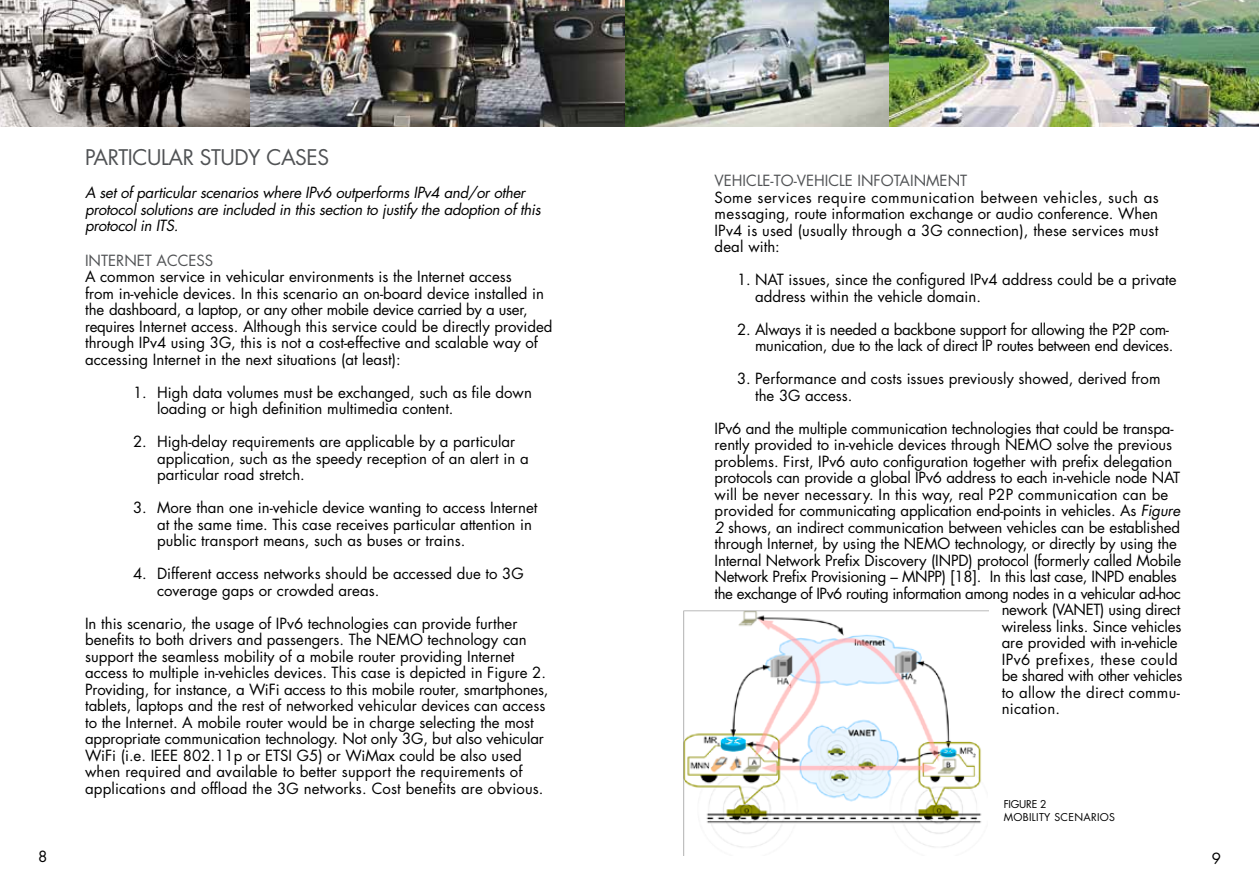
<style>
.page{position:relative;width:1259px;height:893px;background:#fff}
.page>*{position:absolute;margin:0;border:0;box-sizing:border-box;transform-origin:0 0}
.t1{font:21px "Futura";letter-spacing:-.02em;color:#515355}
.t2{font:15px/16.5px "Futura";color:#000}
.t3{font:15px/16.5px "Futura";letter-spacing:-.02em;color:#000;text-align:right}
.t4{font:italic 15px/16.5px "Futura";letter-spacing:-.02em;color:#000}
.t5{font:15px "Futura";letter-spacing:-.03em;color:#000}
.t6{font:15px "Futura";color:#515355}
.t7{font:15px "Futura";letter-spacing:.02em;color:#000}
.t8{font:15px "Futura";letter-spacing:.03em;color:#000}
.t9{font:10.5px/13.5px "Futura";letter-spacing:.03em;color:#000}
.s1{font-style:italic}
</style>
<div class="page">
<img style="left:0;top:0;width:625px;height:126px">
<img style="left:625px;top:0;width:634px;height:126px">
<img style="left:683px;top:611px;width:306px;height:245px">
<h1 class="t1" style="left:85px;top:144px;width:246px">PARTICULAR STUDY CASES</h1>
<p class="t4" style="left:85px;top:184px;width:457px">A set of particular scenarios where IPv6 outperforms IPv4 and/or other protocol solutions are included in this section to justify the adoption of this protocol in ITS.</p>
<p class="t6" style="left:85px;top:250px;width:130px">INTERNET ACCESS</p>
<p class="t2" style="left:85px;top:268px;width:469px">A common service in vehicular environments is the Internet access<br>from in-vehicle devices. In this scenario an on-board device installed in the dashboard, a laptop, or any other mobile device carried by a user, requires Internet access. Although this service could be directly provided through IPv4 using 3G, this is not a cost-effective and scalable way of accessing Internet in the next situations (at least):</p>
<p class="t2" style="left:157px;top:384px;width:376px;text-indent:-24px">1. High data volumes must be exchanged, such as file down loading or high definition multimedia content.</p>
<p class="t2" style="left:157px;top:433px;width:373px;text-indent:-24px">2. High-delay requirements are applicable by a particular application, such as the speedy reception of an alert in a particular road stretch.</p>
<p class="t2" style="left:157px;top:499px;width:382px;text-indent:-24px">3. More than one in-vehicle device wanting to access Internet at the same time. This case receives particular attention in public transport means, such as buses or trains.</p>
<p class="t2" style="left:157px;top:565px;width:368px;text-indent:-24px">4. Different access networks should be accessed due to 3G coverage gaps or crowded areas.</p>
<p class="t2" style="left:85px;top:615px;width:465px">In this scenario, the usage of IPv6 technologies can provide further benefits to both drivers and passengers. The NEMO technology can support the seamless mobility of a mobile router providing Internet access to multiple in-vehicles devices. This case is depicted in Figure 2.<br>Providing, for instance, a WiFi access to this mobile router, smartphones, tablets, laptops and the rest of networked vehicular devices can access to the Internet. A mobile router would be in charge selecting the most appropriate communication technology. Not only 3G, but also vehicular WiFi (i.e. IEEE 802.11p or ETSI G5) or WiMax could be also used when required and available to better support the requirements of applications and offload the 3G networks. Cost benefits are obvious.</p>
<p class="t6" style="left:714px;top:171px;width:254px">VEHICLE-TO-VEHICLE INFOTAINMENT</p>
<p class="t2" style="left:714px;top:189px;width:446px;text-align:justify">Some services require communication between vehicles, such as messaging, route information exchange or audio conference. When IPv4 is used (usually through a 3G connection), these services must deal with:</p>
<p class="t2" style="left:755px;top:272px;width:423px;text-indent:-18px">1. NAT issues, since the configured IPv4 address could be a private address within the vehicle domain.</p>
<p class="t3" style="left:737px;top:321px;width:438px">2. Always it is needed a backbone support for allowing the P2P com&shy;munication, due to the lack of direct IP routes between end devices.</p>
<p class="t2" style="left:755px;top:371px;width:407px;text-indent:-18px">3. Performance and costs issues previously showed, derived from the 3G access.</p>
<p class="t2" style="left:714px;top:420px;width:460px">IPv6 and the multiple communication technologies that could be transpa-</p>
<p class="t2" style="left:714px;top:437px;width:459px">rently provided to in-vehicle devices through NEMO solve the previous</p>
<p class="t2" style="left:714px;top:453px;width:459px">problems. First, IPv6 auto configuration together with prefix delegation</p>
<p class="t2" style="left:714px;top:470px;width:467px">protocols can provide a global IPv6 address to each in-vehicle node NAT</p>
<p class="t2" style="left:714px;top:486px;width:455px">will be never necessary. In this way, real P2P communication can be</p>
<p class="t2" style="left:714px;top:503px;width:467px">provided for communicating application end-points in vehicles. As <span class="s1">Figure</span></p>
<p class="t2" style="left:714px;top:519px;width:467px"><span class="s1">2</span> shows, an indirect communication between vehicles can be established</p>
<p class="t2" style="left:714px;top:536px;width:464px">through Internet, by using the NEMO technology, or directly by using the</p>
<p class="t2" style="left:714px;top:552px;width:468px">Internal Network Prefix Discovery (INPD) protocol (formerly called Mobile</p>
<p class="t3" style="left:714px;top:569px;width:464px">Network Prefix Provisioning – MNPP) [18]. In this last case, INPD enables</p>
<p class="t5" style="left:714px;top:584px;width:468px">the exchange of IPv6 routing information among nodes in a vehicular ad-hoc</p>
<p class="t3" style="left:1001px;top:602px;width:180px">nework (VANET) using direct</p>
<p class="t2" style="left:1001px;top:618px;width:181px">wireless links. Since vehicles</p>
<p class="t3" style="left:1001px;top:635px;width:177px">are provided with in-vehicle</p>
<p class="t8" style="left:1001px;top:650px;width:178px">IPv6 prefixes, these could</p>
<p class="t3" style="left:1001px;top:668px;width:182px">be shared with other vehicles</p>
<p class="t7" style="left:1001px;top:683px;width:180px">to allow the direct commu-</p>
<p class="t7" style="left:1001px;top:699px;width:60px">nication.</p>
<p class="t9" style="left:1003px;top:797px;width:113px">FIGURE 2<br>MOBILITY SCENARIOS</p>
<p class="t2" style="left:38px;top:848px;width:11px">8</p>
<p class="t2" style="left:1211px;top:850px;width:11px">9</p>
</div>
